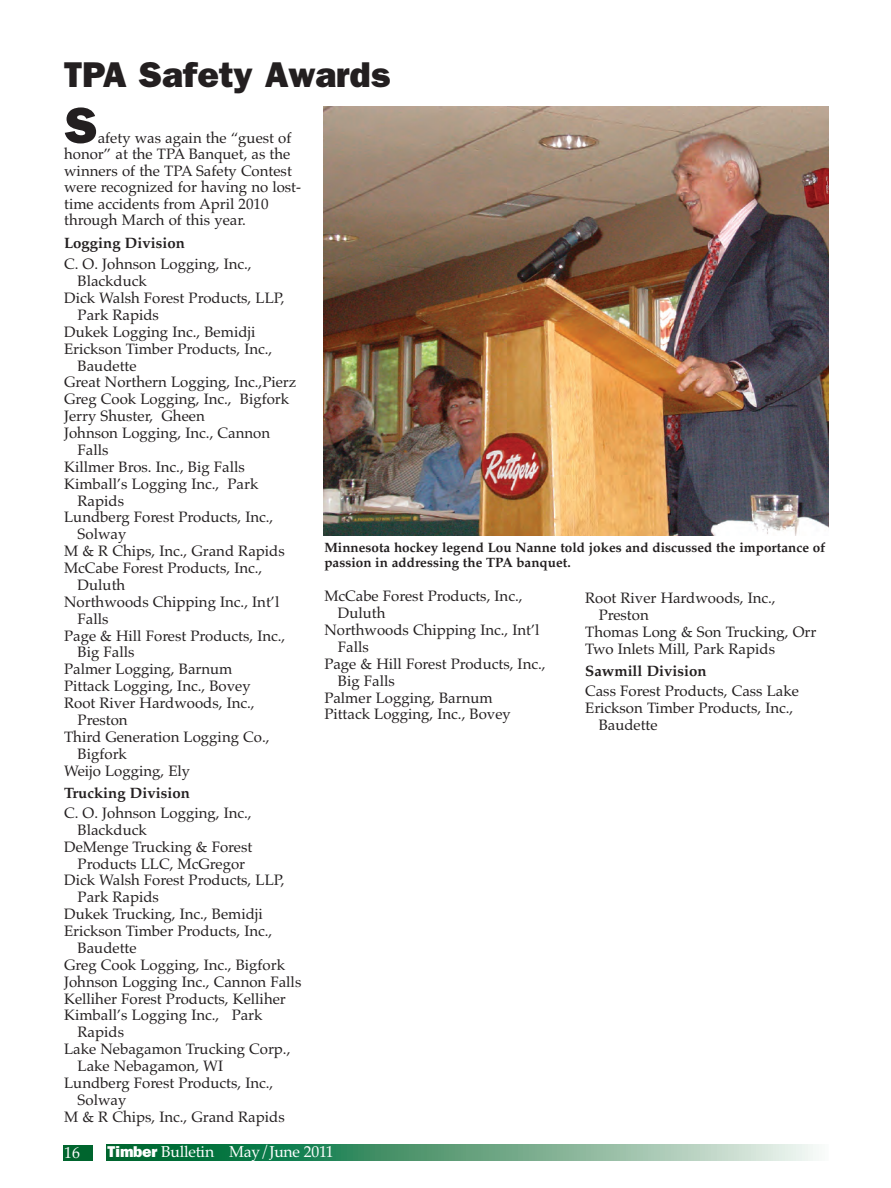
<style>
.page{position:relative;width:891px;height:1188px;background:#fff}
.page>*{position:absolute;margin:0;border:0;box-sizing:border-box;transform-origin:0 0}
.t1{font:800 51px "Franklin Gothic";color:#231f20}
.t2{font:800 36px "Franklin Gothic";color:#231f20}
.t3{font:15.75px "Palatino";letter-spacing:-.015em;color:#fff}
.t4{font:15px/16.5px "Palatino";color:#231f20}
.t5{font:700 15px "Palatino";color:#231f20}
.t6{font:700 13.5px/15px "Palatino";color:#231f20}
.s1{font-family:"Franklin Gothic";font-weight:800}
</style>
<div class="page">
<div style="left:63px;top:1145px;width:30px;height:15px;background:#00652e"></div>
<svg style="left:106px;top:1145px;width:710px;height:15px;background:#62a381"></svg>
<img style="left:323px;top:106px;width:505px;height:430px">
<h2 class="t2" style="left:64px;top:53px;width:327px">TPA Safety Awards</h2>
<h1 class="t1" style="left:64px;top:96px;width:35px">S</h1>
<p class="t4" style="left:64px;top:130px;width:239px;text-indent:34px">afety was again the “guest of honor” at the TPA Banquet, as the winners of the TPA Safety Contest were recognized for having no lost&shy;time accidents from April 2010 through March of this year.</p>
<p class="t5" style="left:64px;top:237px;width:122px">Logging Division</p>
<p class="t4" style="left:64px;top:256px;width:189px">C. O. Johnson Logging, Inc.,</p>
<p class="t4" style="left:78px;top:273px;width:71px">Blackduck</p>
<p class="t4" style="left:64px;top:290px;width:222px">Dick Walsh Forest Products, LLP,</p>
<p class="t4" style="left:78px;top:307px;width:83px">Park Rapids</p>
<p class="t4" style="left:64px;top:323px;width:193px">Dukek Logging Inc., Bemidji</p>
<p class="t4" style="left:64px;top:340px;width:210px">Erickson Timber Products, Inc.,</p>
<p class="t4" style="left:78px;top:357px;width:61px">Baudette</p>
<p class="t4" style="left:64px;top:374px;width:234px">Great Northern Logging, Inc.,Pierz</p>
<p class="t4" style="left:64px;top:391px;width:227px">Greg Cook Logging, Inc., Bigfork</p>
<p class="t4" style="left:64px;top:408px;width:142px">Jerry Shuster, Gheen</p>
<p class="t4" style="left:64px;top:425px;width:207px">Johnson Logging, Inc., Cannon</p>
<p class="t4" style="left:78px;top:442px;width:32px">Falls</p>
<p class="t4" style="left:64px;top:458px;width:182px">Killmer Bros. Inc., Big Falls</p>
<p class="t4" style="left:64px;top:475px;width:196px">Kimball’s Logging Inc., Park</p>
<p class="t4" style="left:78px;top:492px;width:48px">Rapids</p>
<p class="t4" style="left:64px;top:509px;width:211px">Lundberg Forest Products, Inc.,</p>
<p class="t4" style="left:78px;top:526px;width:50px">Solway</p>
<p class="t4" style="left:64px;top:543px;width:222px">M &amp; R Chips, Inc., Grand Rapids</p>
<p class="t4" style="left:64px;top:560px;width:200px">McCabe Forest Products, Inc.,</p>
<p class="t4" style="left:78px;top:577px;width:49px">Duluth</p>
<p class="t4" style="left:64px;top:593px;width:217px">Northwoods Chipping Inc., Int’l</p>
<p class="t4" style="left:78px;top:610px;width:32px">Falls</p>
<p class="t4" style="left:64px;top:627px;width:223px">Page &amp; Hill Forest Products, Inc.,</p>
<p class="t4" style="left:78px;top:644px;width:58px">Big Falls</p>
<p class="t4" style="left:64px;top:661px;width:170px">Palmer Logging, Barnum</p>
<p class="t4" style="left:64px;top:678px;width:188px">Pittack Logging, Inc., Bovey</p>
<p class="t4" style="left:64px;top:695px;width:192px">Root River Hardwoods, Inc.,</p>
<p class="t4" style="left:78px;top:712px;width:52px">Preston</p>
<p class="t4" style="left:64px;top:728px;width:207px">Third Generation Logging Co.,</p>
<p class="t4" style="left:78px;top:745px;width:51px">Bigfork</p>
<p class="t4" style="left:64px;top:762px;width:128px">Weijo Logging, Ely</p>
<p class="t5" style="left:64px;top:787px;width:127px">Trucking Division</p>
<p class="t4" style="left:64px;top:805px;width:189px">C. O. Johnson Logging, Inc.,</p>
<p class="t4" style="left:78px;top:821px;width:71px">Blackduck</p>
<p class="t4" style="left:64px;top:838px;width:190px">DeMenge Trucking &amp; Forest</p>
<p class="t4" style="left:78px;top:855px;width:169px">Products LLC, McGregor</p>
<p class="t4" style="left:64px;top:872px;width:222px">Dick Walsh Forest Products, LLP,</p>
<p class="t4" style="left:78px;top:889px;width:83px">Park Rapids</p>
<p class="t4" style="left:64px;top:906px;width:200px">Dukek Trucking, Inc., Bemidji</p>
<p class="t4" style="left:64px;top:923px;width:210px">Erickson Timber Products, Inc.,</p>
<p class="t4" style="left:78px;top:940px;width:61px">Baudette</p>
<p class="t4" style="left:64px;top:956px;width:222px">Greg Cook Logging, Inc., Bigfork</p>
<p class="t4" style="left:64px;top:973px;width:239px">Johnson Logging Inc., Cannon Falls</p>
<p class="t4" style="left:64px;top:990px;width:223px">Kelliher Forest Products, Kelliher</p>
<p class="t4" style="left:64px;top:1007px;width:200px">Kimball’s Logging Inc., Park</p>
<p class="t4" style="left:78px;top:1024px;width:48px">Rapids</p>
<p class="t4" style="left:64px;top:1041px;width:228px">Lake Nebagamon Trucking Corp.,</p>
<p class="t4" style="left:78px;top:1058px;width:147px">Lake Nebagamon, WI</p>
<p class="t4" style="left:64px;top:1075px;width:211px">Lundberg Forest Products, Inc.,</p>
<p class="t4" style="left:78px;top:1091px;width:50px">Solway</p>
<p class="t4" style="left:64px;top:1108px;width:222px">M &amp; R Chips, Inc., Grand Rapids</p>
<p class="t6" style="left:324px;top:541px;width:503px">Minnesota hockey legend Lou Nanne told jokes and discussed the importance of passion in addressing the TPA banquet.</p>
<p class="t4" style="left:324px;top:588px;width:200px">McCabe Forest Products, Inc.,</p>
<p class="t4" style="left:338px;top:605px;width:49px">Duluth</p>
<p class="t4" style="left:324px;top:622px;width:217px">Northwoods Chipping Inc., Int’l</p>
<p class="t4" style="left:338px;top:639px;width:32px">Falls</p>
<p class="t4" style="left:324px;top:655px;width:223px">Page &amp; Hill Forest Products, Inc.,</p>
<p class="t4" style="left:338px;top:672px;width:58px">Big Falls</p>
<p class="t4" style="left:324px;top:689px;width:170px">Palmer Logging, Barnum</p>
<p class="t4" style="left:324px;top:706px;width:188px">Pittack Logging, Inc., Bovey</p>
<p class="t4" style="left:585px;top:589px;width:192px">Root River Hardwoods, Inc.,</p>
<p class="t4" style="left:599px;top:606px;width:52px">Preston</p>
<p class="t4" style="left:585px;top:623px;width:233px">Thomas Long &amp; Son Trucking, Orr</p>
<p class="t4" style="left:585px;top:640px;width:191px">Two Inlets Mill, Park Rapids</p>
<p class="t5" style="left:585px;top:665px;width:123px">Sawmill Division</p>
<p class="t4" style="left:585px;top:682px;width:215px">Cass Forest Products, Cass Lake</p>
<p class="t4" style="left:585px;top:699px;width:210px">Erickson Timber Products, Inc.,</p>
<p class="t4" style="left:599px;top:716px;width:61px">Baudette</p>
<p class="t3" style="left:64px;top:1143px;width:17px">16</p>
<p class="t3" style="left:108px;top:1143px;width:228px"><span class="s1">Timber</span> Bulletin May/June 2011</p>
</div>
